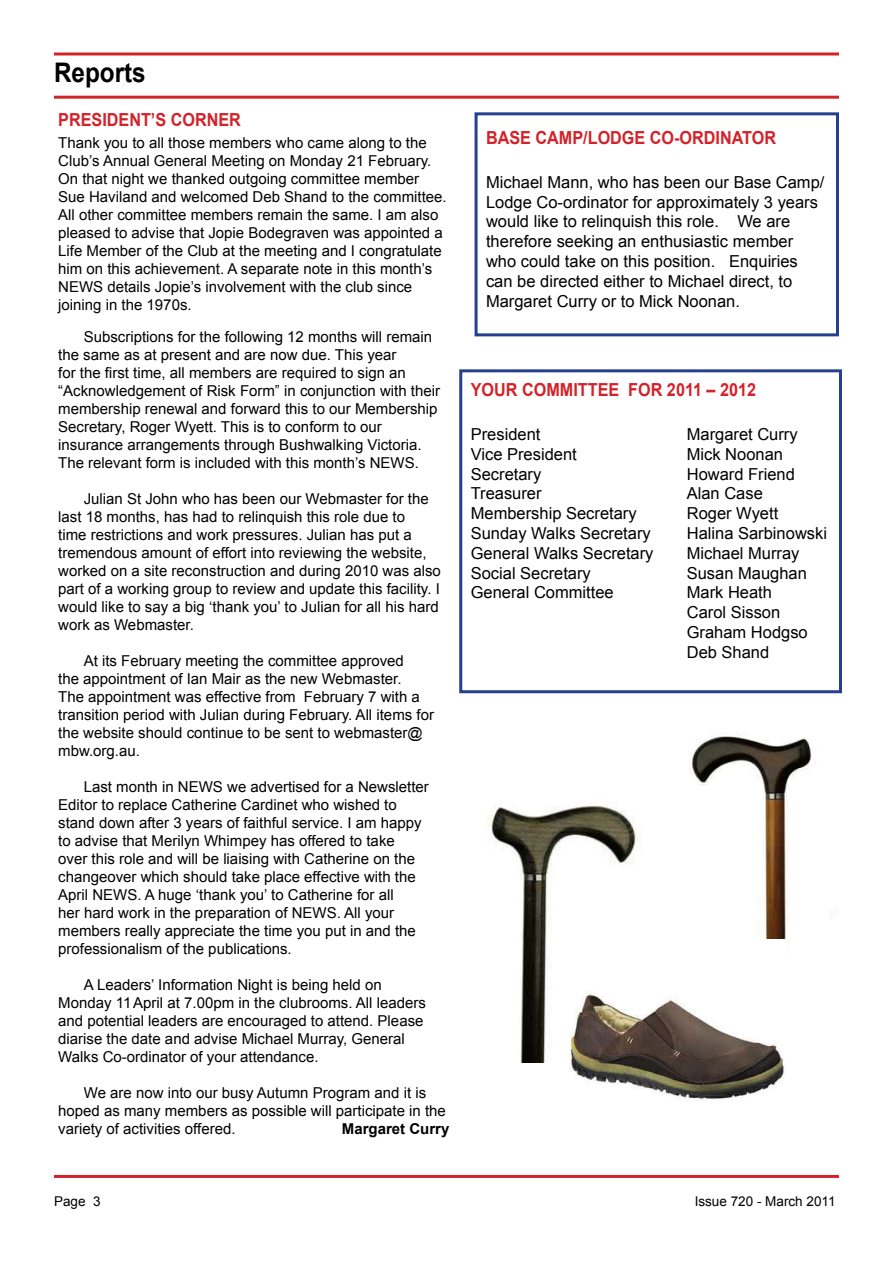
<style>
.page{position:relative;width:893px;height:1263px;background:#fff}
.page>*{position:absolute;margin:0;border:0;box-sizing:border-box;transform-origin:0 0}
.t1{font:700 27px "Arial";color:#000;scale:.9 1}
.t2{font:700 18px "Arial";color:#d2232a;scale:.9 1}
.t3{font:16.5px/19.8px "Arial";color:#000}
.t4{font:15px/18px "Arial";color:#000}
.t5{font:700 15px "Arial";color:#000}
.t6{font:13.5px "Arial";color:#000}
</style>
<div class="page">
<hr style="left:54px;top:53px;width:785px;height:3px;background:#d2232a">
<hr style="left:54px;top:1175px;width:785px;height:3px;background:#d2232a">
<hr style="left:54px;top:96px;width:785px;height:3px;background:#d2232a">
<div style="left:459px;top:369px;width:383px;height:324px;border:3px solid #25408f"></div>
<div style="left:475px;top:112px;width:364px;height:224px;border:3px solid #25408f"></div>
<img style="left:690px;top:735px;width:125px;height:204px">
<img style="left:487px;top:805px;width:154px;height:257px">
<img style="left:570px;top:939px;width:215px;height:162px">
<h1 class="t1" style="left:54px;top:54px;width:104px">Reports</h1>
<p class="t2" style="left:58px;top:108px;width:205px">PRESIDENT’S CORNER</p>
<p class="t4" style="left:58px;top:134px;width:390px">Thank you to all those members who came along to the Club’s Annual General Meeting on Monday 21 February.<br>On that night we thanked outgoing committee member Sue Haviland and welcomed Deb Shand to the committee.<br>All other committee members remain the same. I am also pleased to advise that Jopie Bodegraven was appointed a Life Member of the Club at the meeting and I congratulate him on this achievement. A separate note in this month’s NEWS details Jopie’s involvement with the club since joining in the 1970s.</p>
<p class="t4" style="left:58px;top:328px;width:383px;text-indent:26px">Subscriptions for the following 12 months will remain the same as at present and are now due. This year<br>for the first time, all members are required to sign an “Acknowledgement of Risk Form” in conjunction with their membership renewal and forward this to our Membership Secretary, Roger Wyett. This is to conform to our insurance arrangements through Bushwalking Victoria.<br>The relevant form is included with this month’s NEWS.</p>
<p class="t4" style="left:58px;top:490px;width:384px;text-indent:26px">Julian St John who has been our Webmaster for the last 18 months, has had to relinquish this role due to<br>time restrictions and work pressures. Julian has put a tremendous amount of effort into reviewing the website, worked on a site reconstruction and during 2010 was also part of a working group to review and update this facility. I would like to say a big ‘thank you’ to Julian for all his hard work as Webmaster.</p>
<p class="t4" style="left:58px;top:652px;width:377px;text-indent:26px">At its February meeting the committee approved<br>the appointment of Ian Mair as the new Webmaster.<br>The appointment was effective from February 7 with a transition period with Julian during February. All items for the website should continue to be sent to webmaster@ mbw.org.au.</p>
<p class="t4" style="left:58px;top:778px;width:372px;text-indent:26px">Last month in NEWS we advertised for a Newsletter Editor to replace Catherine Cardinet who wished to stand down after 3 years of faithful service. I am happy to advise that Merilyn Whimpey has offered to take<br>over this role and will be liaising with Catherine on the changeover which should take place effective with the April NEWS. A huge ‘thank you’ to Catherine for all<br>her hard work in the preparation of NEWS. All your members really appreciate the time you put in and the professionalism of the publications.</p>
<p class="t4" style="left:58px;top:976px;width:369px;text-indent:26px">A Leaders’ Information Night is being held on Monday 11April at 7.00pm in the clubrooms. All leaders and potential leaders are encouraged to attend. Please diarise the date and advise Michael Murray, General Walks Co-ordinator of your attendance.</p>
<p class="t4" style="left:58px;top:1084px;width:389px;text-indent:26px">We are now into our busy Autumn Program and it is hoped as many members as possible will participate in the variety of activities offered.</p>
<p class="t5" style="left:342px;top:1119px;width:109px">Margaret Curry</p>
<p class="t2" style="left:486px;top:126px;width:324px">BASE CAMP/LODGE CO-ORDINATOR</p>
<p class="t3" style="left:486px;top:172px;width:340px">Michael Mann, who has been our Base Camp/ Lodge Co-ordinator for approximately 3 years would like to relinquish this role. We are therefore seeking an enthusiastic member who could take on this position. Enquiries can be directed either to Michael direct, to Margaret Curry or to Mick Noonan.</p>
<p class="t2" style="left:471px;top:378px;width:189px">YOUR COMMITTEE for</p>
<p class="t2" style="left:667px;top:378px;width:101px">2011 – 2012</p>
<p class="t3" style="left:471px;top:424px;width:71px">President</p>
<p class="t3" style="left:687px;top:424px;width:112px">Margaret Curry</p>
<p class="t3" style="left:471px;top:444px;width:108px">Vice President</p>
<p class="t3" style="left:687px;top:444px;width:98px">Mick Noonan</p>
<p class="t3" style="left:471px;top:464px;width:72px">Secretary</p>
<p class="t3" style="left:687px;top:464px;width:110px">Howard Friend</p>
<p class="t3" style="left:471px;top:484px;width:72px">Treasurer</p>
<p class="t3" style="left:687px;top:484px;width:78px">Alan Case</p>
<p class="t3" style="left:471px;top:504px;width:167px">Membership Secretary</p>
<p class="t3" style="left:687px;top:504px;width:93px">Roger Wyett</p>
<p class="t3" style="left:471px;top:523px;width:182px">Sunday Walks Secretary</p>
<p class="t3" style="left:687px;top:523px;width:142px">Halina Sarbinowski</p>
<p class="t3" style="left:471px;top:543px;width:184px">General Walks Secretary</p>
<p class="t3" style="left:687px;top:543px;width:114px">Michael Murray</p>
<p class="t3" style="left:471px;top:563px;width:122px">Social Secretary</p>
<p class="t3" style="left:687px;top:563px;width:122px">Susan Maughan</p>
<p class="t3" style="left:471px;top:583px;width:145px">General Committee</p>
<p class="t3" style="left:687px;top:583px;width:123px">Mark Heath<br>Carol Sisson<br>Graham Hodgso<br>Deb Shand</p>
<p class="t6" style="left:54px;top:1192px;width:48px">Page 3</p>
<p class="t6" style="left:695px;top:1192px;width:142px">Issue 720 - March 2011</p>
</div>
